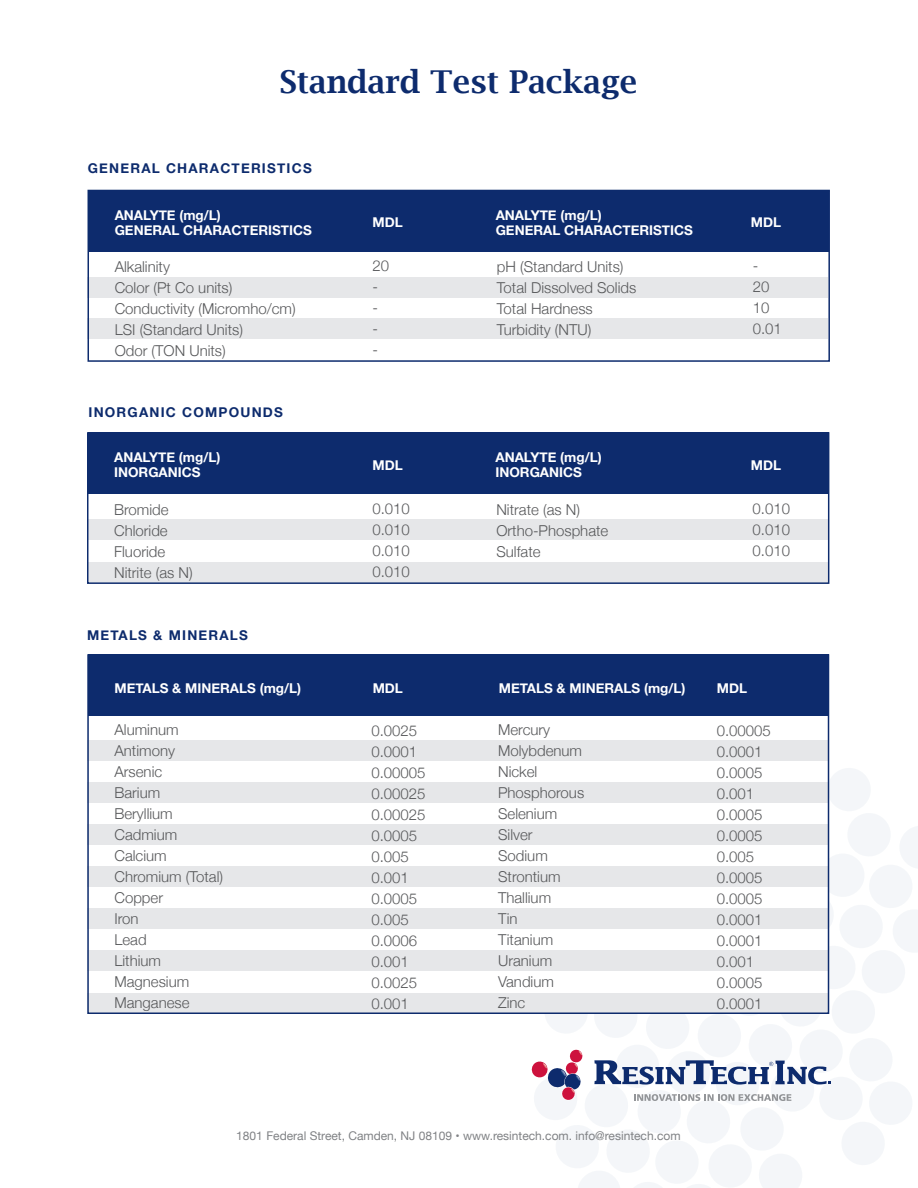
<style>
.page{position:relative;width:918px;height:1188px;background:#fff}
.page>*{position:absolute;margin:0;border:0;box-sizing:border-box;transform-origin:0 0}
.t1{font:600 31.5px "Lucida Bright";color:#0d2b6d}
.PARAGRAPH_copy{font:300 15px/21px "Helvetica Neue";color:#57585a}
.PARAGRAPH_copy-2{font:700 13.5px/15px "Helvetica Neue";color:#fff}
.SUBHEAD_Resintech_b{font:700 13.5px "Helvetica Neue";letter-spacing:.09em;color:#0d2b6d}
.t2{font:12px "Helvetica Neue";color:#808285}
</style>
<div class="page">
<div style="left:87px;top:562px;width:741px;height:21px;background:#e6e7e9"></div>
<div style="left:87px;top:519px;width:741px;height:21px;background:#e6e7e9"></div>
<div style="left:88px;top:432px;width:741px;height:62px;background:#0d2b6d"></div>
<div style="left:87px;top:432px;width:742px;height:152px;border:1px solid #0d2b6d"></div>
<div style="left:87px;top:993px;width:740px;height:21px;background:#e6e7e9"></div>
<div style="left:87px;top:950px;width:741px;height:21px;background:#e6e7e9"></div>
<div style="left:87px;top:908px;width:741px;height:21px;background:#e6e7e9"></div>
<div style="left:87px;top:866px;width:741px;height:21px;background:#e6e7e9"></div>
<div style="left:87px;top:824px;width:741px;height:21px;background:#e6e7e9"></div>
<div style="left:87px;top:782px;width:741px;height:21px;background:#e6e7e9"></div>
<div style="left:87px;top:740px;width:741px;height:21px;background:#e6e7e9"></div>
<div style="left:88px;top:654px;width:741px;height:62px;background:#0d2b6d"></div>
<svg style="left:531px;top:765px;width:387px;height:423px"></svg>
<div style="left:88px;top:318px;width:740px;height:21px;background:#e6e7e9"></div>
<div style="left:88px;top:277px;width:740px;height:21px;background:#e6e7e9"></div>
<div style="left:88px;top:190px;width:741px;height:61px;background:#0d2b6d"></div>
<div style="left:88px;top:190px;width:742px;height:172px;border:2px solid #0d2b6d"></div>
<p class="t1" style="left:279px;top:63px;width:360px">Standard Test Package</p>
<p class="SUBHEAD_Resintech_b" style="left:88px;top:158px;width:225px">GENERAL CHARACTERISTICS</p>
<p class="PARAGRAPH_copy-2" style="left:115px;top:208px;width:199px">ANALYTE (mg/L)<br>GENERAL CHARACTERISTICS</p>
<p class="PARAGRAPH_copy" style="left:115px;top:255px;width:57px">Alkalinity</p>
<p class="PARAGRAPH_copy" style="left:115px;top:276px;width:119px">Color (Pt Co units)</p>
<p class="PARAGRAPH_copy" style="left:115px;top:297px;width:182px">Conductivity (Micromho/cm)</p>
<p class="PARAGRAPH_copy" style="left:115px;top:318px;width:130px">LSI (Standard Units)</p>
<p class="PARAGRAPH_copy" style="left:115px;top:339px;width:113px">Odor (TON Units)</p>
<p class="SUBHEAD_Resintech_b" style="left:88px;top:402px;width:196px">INORGANIC COMPOUNDS</p>
<p class="PARAGRAPH_copy-2" style="left:373px;top:215px;width:32px">MDL</p>
<p class="PARAGRAPH_copy" style="left:373px;top:254px;width:18px">20</p>
<p class="PARAGRAPH_copy" style="left:373px;top:275px;width:7px">-</p>
<p class="PARAGRAPH_copy" style="left:373px;top:296px;width:7px">-</p>
<p class="PARAGRAPH_copy" style="left:373px;top:317px;width:7px">-</p>
<p class="PARAGRAPH_copy" style="left:373px;top:338px;width:7px">-</p>
<p class="PARAGRAPH_copy-2" style="left:114px;top:450px;width:108px">ANALYTE (mg/L)<br>INORGANICS</p>
<p class="PARAGRAPH_copy-2" style="left:372px;top:458px;width:32px">MDL</p>
<p class="PARAGRAPH_copy" style="left:372px;top:497px;width:39px">0.010</p>
<p class="PARAGRAPH_copy" style="left:372px;top:518px;width:39px">0.010</p>
<p class="PARAGRAPH_copy" style="left:372px;top:539px;width:39px">0.010</p>
<p class="PARAGRAPH_copy" style="left:372px;top:560px;width:39px">0.010</p>
<p class="PARAGRAPH_copy" style="left:114px;top:498px;width:56px">Bromide</p>
<p class="PARAGRAPH_copy" style="left:114px;top:519px;width:55px">Chloride</p>
<p class="PARAGRAPH_copy" style="left:114px;top:540px;width:53px">Fluoride</p>
<p class="PARAGRAPH_copy" style="left:114px;top:561px;width:80px">Nitrite (as N)</p>
<p class="SUBHEAD_Resintech_b" style="left:87px;top:625px;width:162px">METALS &amp; MINERALS</p>
<p class="PARAGRAPH_copy-2" style="left:114px;top:681px;width:188px">METALS &amp; MINERALS (mg/L)</p>
<p class="PARAGRAPH_copy-2" style="left:373px;top:681px;width:32px">MDL</p>
<p class="PARAGRAPH_copy" style="left:371px;top:720px;width:47px">0.0025</p>
<p class="PARAGRAPH_copy" style="left:371px;top:741px;width:47px">0.0001</p>
<p class="PARAGRAPH_copy" style="left:371px;top:762px;width:56px">0.00005</p>
<p class="PARAGRAPH_copy" style="left:371px;top:783px;width:56px">0.00025</p>
<p class="PARAGRAPH_copy" style="left:371px;top:804px;width:56px">0.00025</p>
<p class="PARAGRAPH_copy" style="left:371px;top:825px;width:47px">0.0005</p>
<p class="PARAGRAPH_copy" style="left:371px;top:846px;width:39px">0.005</p>
<p class="PARAGRAPH_copy" style="left:371px;top:867px;width:39px">0.001</p>
<p class="PARAGRAPH_copy" style="left:371px;top:888px;width:47px">0.0005</p>
<p class="PARAGRAPH_copy" style="left:371px;top:909px;width:39px">0.005</p>
<p class="PARAGRAPH_copy" style="left:371px;top:930px;width:47px">0.0006</p>
<p class="PARAGRAPH_copy" style="left:371px;top:951px;width:39px">0.001</p>
<p class="PARAGRAPH_copy" style="left:371px;top:972px;width:47px">0.0025</p>
<p class="PARAGRAPH_copy" style="left:371px;top:993px;width:39px">0.001</p>
<p class="PARAGRAPH_copy" style="left:114px;top:718px;width:66px">Aluminum</p>
<p class="PARAGRAPH_copy" style="left:114px;top:739px;width:62px">Antimony</p>
<p class="PARAGRAPH_copy" style="left:114px;top:760px;width:49px">Arsenic</p>
<p class="PARAGRAPH_copy" style="left:114px;top:781px;width:47px">Barium</p>
<p class="PARAGRAPH_copy" style="left:114px;top:802px;width:60px">Beryllium</p>
<p class="PARAGRAPH_copy" style="left:114px;top:823px;width:64px">Cadmium</p>
<p class="PARAGRAPH_copy" style="left:114px;top:844px;width:54px">Calcium</p>
<p class="PARAGRAPH_copy" style="left:114px;top:865px;width:110px">Chromium (Total)</p>
<p class="PARAGRAPH_copy" style="left:114px;top:886px;width:50px">Copper</p>
<p class="PARAGRAPH_copy" style="left:114px;top:907px;width:26px">Iron</p>
<p class="PARAGRAPH_copy" style="left:114px;top:928px;width:34px">Lead</p>
<p class="PARAGRAPH_copy" style="left:114px;top:949px;width:48px">Lithium</p>
<p class="PARAGRAPH_copy" style="left:114px;top:970px;width:76px">Magnesium</p>
<p class="PARAGRAPH_copy" style="left:114px;top:991px;width:77px">Manganese</p>
<p class="PARAGRAPH_copy-2" style="left:496px;top:208px;width:199px">ANALYTE (mg/L)<br>GENERAL CHARACTERISTICS</p>
<p class="PARAGRAPH_copy-2" style="left:751px;top:215px;width:32px">MDL</p>
<p class="PARAGRAPH_copy" style="left:497px;top:255px;width:128px">pH (Standard Units)</p>
<p class="PARAGRAPH_copy" style="left:497px;top:276px;width:141px">Total Dissolved Solids</p>
<p class="PARAGRAPH_copy" style="left:497px;top:297px;width:97px">Total Hardness</p>
<p class="PARAGRAPH_copy" style="left:497px;top:318px;width:96px">Turbidity (NTU)</p>
<p class="PARAGRAPH_copy" style="left:753px;top:254px;width:7px">-</p>
<p class="PARAGRAPH_copy" style="left:753px;top:275px;width:18px">20</p>
<p class="PARAGRAPH_copy" style="left:753px;top:296px;width:18px">10</p>
<p class="PARAGRAPH_copy" style="left:753px;top:317px;width:31px">0.01</p>
<p class="PARAGRAPH_copy-2" style="left:495px;top:450px;width:108px">ANALYTE (mg/L)<br>INORGANICS</p>
<p class="PARAGRAPH_copy-2" style="left:751px;top:458px;width:32px">MDL</p>
<p class="PARAGRAPH_copy" style="left:496px;top:498px;width:85px">Nitrate (as N)</p>
<p class="PARAGRAPH_copy" style="left:496px;top:519px;width:113px">Ortho-Phosphate<br>Sulfate</p>
<p class="PARAGRAPH_copy" style="left:753px;top:497px;width:39px">0.010</p>
<p class="PARAGRAPH_copy" style="left:753px;top:518px;width:39px">0.010</p>
<p class="PARAGRAPH_copy" style="left:753px;top:539px;width:39px">0.010</p>
<p class="PARAGRAPH_copy-2" style="left:499px;top:681px;width:188px">METALS &amp; MINERALS (mg/L)</p>
<p class="PARAGRAPH_copy-2" style="left:717px;top:681px;width:32px">MDL</p>
<p class="PARAGRAPH_copy" style="left:498px;top:718px;width:54px">Mercury</p>
<p class="PARAGRAPH_copy" style="left:498px;top:739px;width:85px">Molybdenum</p>
<p class="PARAGRAPH_copy" style="left:498px;top:760px;width:41px">Nickel</p>
<p class="PARAGRAPH_copy" style="left:498px;top:781px;width:88px">Phosphorous</p>
<p class="PARAGRAPH_copy" style="left:498px;top:802px;width:61px">Selenium</p>
<p class="PARAGRAPH_copy" style="left:498px;top:823px;width:36px">Silver</p>
<p class="PARAGRAPH_copy" style="left:498px;top:844px;width:51px">Sodium</p>
<p class="PARAGRAPH_copy" style="left:498px;top:865px;width:64px">Strontium</p>
<p class="PARAGRAPH_copy" style="left:498px;top:886px;width:55px">Thallium</p>
<p class="PARAGRAPH_copy" style="left:498px;top:907px;width:21px">Tin</p>
<p class="PARAGRAPH_copy" style="left:498px;top:928px;width:57px">Titanium</p>
<p class="PARAGRAPH_copy" style="left:498px;top:949px;width:56px">Uranium</p>
<p class="PARAGRAPH_copy" style="left:498px;top:970px;width:57px">Vandium</p>
<p class="PARAGRAPH_copy" style="left:498px;top:991px;width:29px">Zinc</p>
<p class="PARAGRAPH_copy" style="left:717px;top:720px;width:56px">0.00005</p>
<p class="PARAGRAPH_copy" style="left:717px;top:741px;width:47px">0.0001</p>
<p class="PARAGRAPH_copy" style="left:717px;top:762px;width:47px">0.0005</p>
<p class="PARAGRAPH_copy" style="left:717px;top:783px;width:39px">0.001</p>
<p class="PARAGRAPH_copy" style="left:717px;top:804px;width:47px">0.0005</p>
<p class="PARAGRAPH_copy" style="left:717px;top:825px;width:47px">0.0005</p>
<p class="PARAGRAPH_copy" style="left:717px;top:846px;width:39px">0.005</p>
<p class="PARAGRAPH_copy" style="left:717px;top:867px;width:47px">0.0005</p>
<p class="PARAGRAPH_copy" style="left:717px;top:888px;width:47px">0.0005</p>
<p class="PARAGRAPH_copy" style="left:717px;top:909px;width:47px">0.0001</p>
<p class="PARAGRAPH_copy" style="left:717px;top:930px;width:47px">0.0001</p>
<p class="PARAGRAPH_copy" style="left:717px;top:951px;width:39px">0.001</p>
<p class="PARAGRAPH_copy" style="left:717px;top:972px;width:47px">0.0005</p>
<p class="PARAGRAPH_copy" style="left:717px;top:993px;width:47px">0.0001</p>
<p class="t2" style="left:236px;top:1127px;width:446px">1801 Federal Street, Camden, NJ 08109 • www.resintech.com. info@resintech.com</p>
</div>
